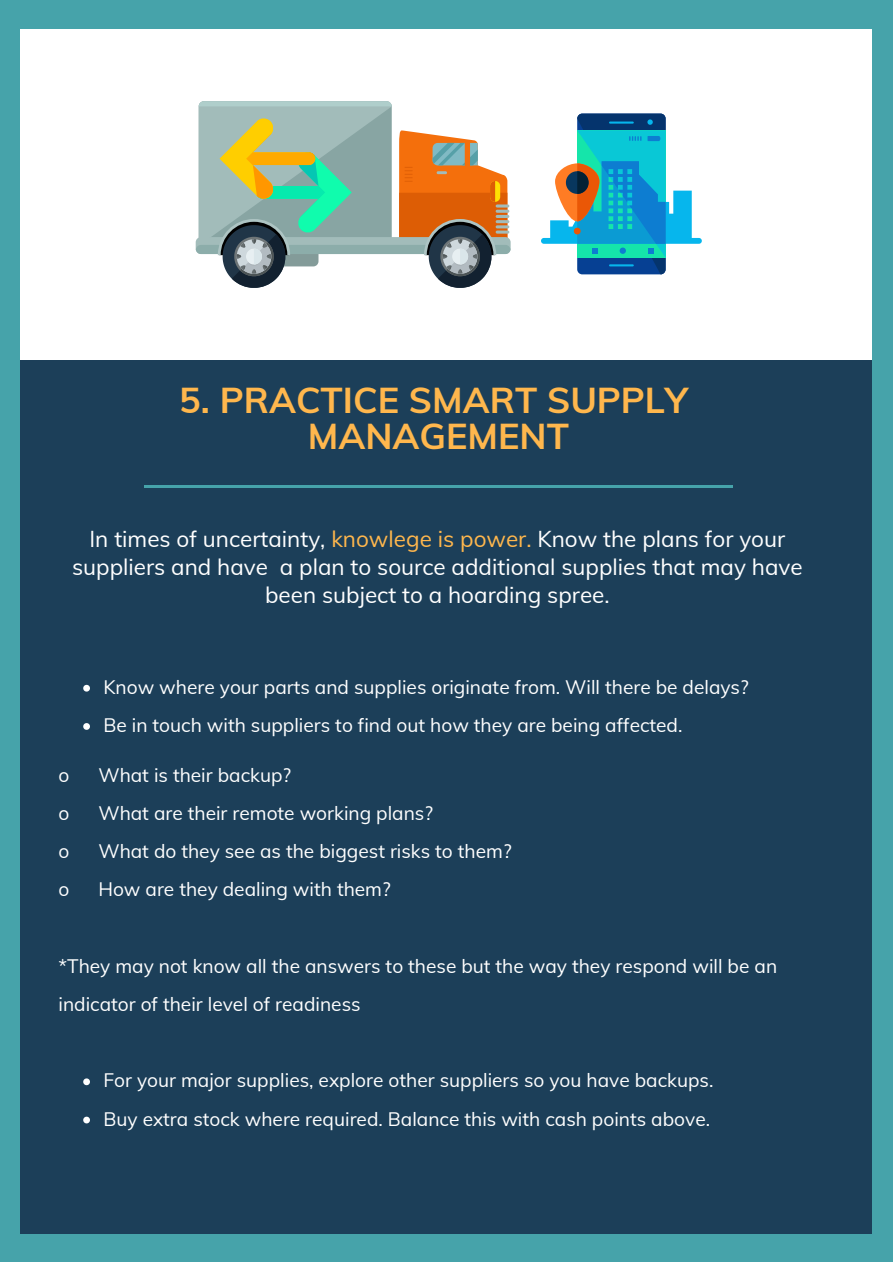
<style>
.page{position:relative;width:893px;height:1262px;background:#fff}
.page>*{position:absolute;margin:0;border:0;box-sizing:border-box;transform-origin:0 0}
.t1{font:700 36px/36px "Muli";color:#ffb74d;text-align:center}
.t2{font:22.5px/28px "Muli";color:#fff;text-align:center}
.t3{font:19.05px/38.2px "Muli";color:#fff}
.s1{color:#ffb74d}
</style>
<div class="page">
<div style="left:0;top:0;width:892px;height:1261px;background:#46a3aa"></div>
<div style="left:20px;top:360px;width:851px;height:873px;background:#1c3f59"></div>
<div style="left:20px;top:29px;width:851px;height:331px;background:#fff"></div>
<hr style="left:144px;top:486px;width:588px;height:2px;background:#46a3aa">
<svg style="left:83px;top:685px;width:7px;height:6px"></svg>
<svg style="left:83px;top:723px;width:7px;height:7px"></svg>
<svg style="left:83px;top:1078px;width:7px;height:7px"></svg>
<svg style="left:83px;top:1116px;width:7px;height:7px"></svg>
<svg style="left:196px;top:101px;width:314px;height:187px"></svg>
<svg style="left:541px;top:114px;width:160px;height:160px"></svg>
<h1 class="t1" style="left:179px;top:380px;width:510px">5. PRACTICE SMART SUPPLY<br>MANAGEMENT</h1>
<p class="t2" style="left:72px;top:523px;width:732px">In times of uncertainty, <span class="s1">knowlege is power.</span> Know the plans for your suppliers and have a plan to source additional supplies that may have been subject to a hoarding spree.</p>
<p class="t3" style="left:103px;top:667px;width:646px">Know where your parts and supplies originate from. Will there be delays?<br>Be in touch with suppliers to find out how they are being affected.</p>
<p class="t3" style="left:58px;top:754px;width:12px">o</p>
<p class="t3" style="left:98px;top:754px;width:194px">What is their backup?</p>
<p class="t3" style="left:58px;top:793px;width:12px">o</p>
<p class="t3" style="left:98px;top:793px;width:336px">What are their remote working plans?</p>
<p class="t3" style="left:58px;top:831px;width:12px">o</p>
<p class="t3" style="left:98px;top:831px;width:414px">What do they see as the biggest risks to them?</p>
<p class="t3" style="left:58px;top:869px;width:12px">o</p>
<p class="t3" style="left:98px;top:869px;width:294px">How are they dealing with them?</p>
<p class="t3" style="left:58px;top:945px;width:720px">*They may not know all the answers to these but the way they respond will be an indicator of their level of readiness</p>
<p class="t3" style="left:103px;top:1060px;width:611px">For your major supplies, explore other suppliers so you have backups.<br>Buy extra stock where required. Balance this with cash points above.</p>
</div>
